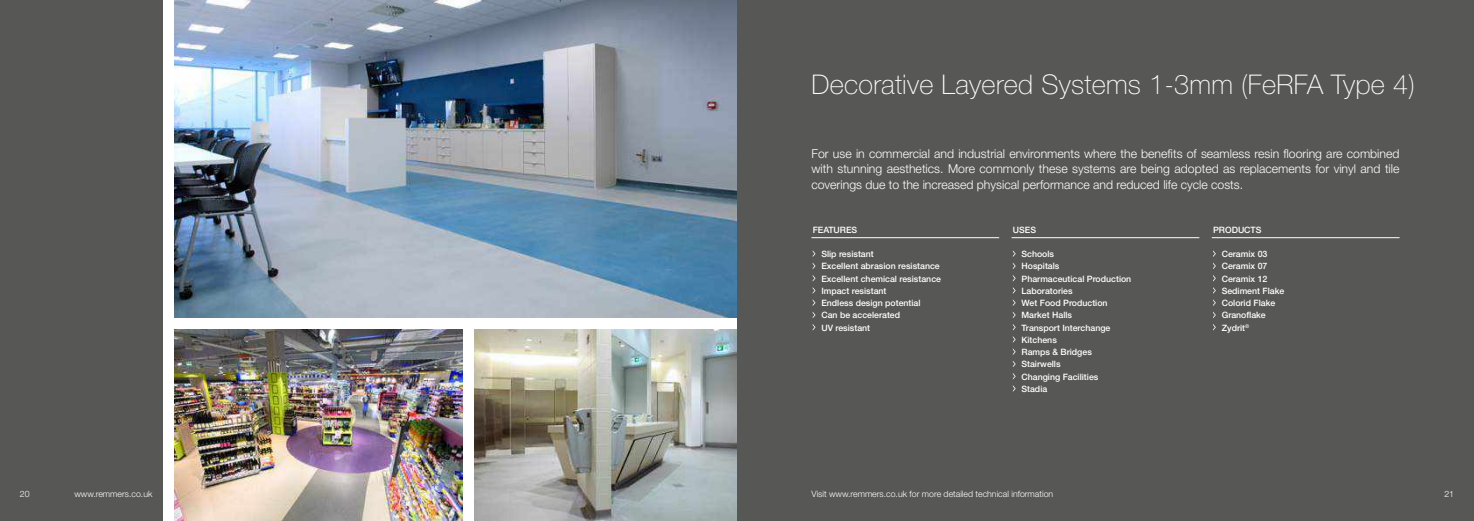
<style>
.page{position:relative;width:1474px;height:521px;background:#fff}
.page>*{position:absolute;margin:0;border:0;box-sizing:border-box;transform-origin:0 0}
.t1{font:100 27.12px "Helvetica Neue LT Pro";letter-spacing:.01em;color:#fff}
.t2{font:300 12.25px/15.8px "Helvetica Neue LT Pro";color:#fff;text-align:justify}
.t3{font:500 8.75px/12.2px "Helvetica Neue LT Pro";color:#fff}
.t4{font:300 8.75px "Helvetica Neue LT Pro";color:#fff}
</style>
<div class="page">
<div style="left:737px;top:0;width:736px;height:521px;background:#575756"></div>
<hr style="left:811px;top:237px;width:188px;height:1px;background:#fff">
<svg style="left:812px;top:250px;width:3px;height:7px"></svg>
<svg style="left:812px;top:275px;width:3px;height:6px"></svg>
<svg style="left:812px;top:287px;width:3px;height:19px"></svg>
<svg style="left:812px;top:324px;width:3px;height:6px"></svg>
<hr style="left:1011px;top:237px;width:188px;height:1px;background:#fff">
<svg style="left:1012px;top:250px;width:3px;height:7px"></svg>
<svg style="left:1012px;top:287px;width:3px;height:19px"></svg>
<svg style="left:1012px;top:336px;width:3px;height:19px"></svg>
<svg style="left:1012px;top:385px;width:3px;height:7px"></svg>
<hr style="left:1211px;top:237px;width:188px;height:1px;background:#fff">
<svg style="left:1213px;top:287px;width:2px;height:19px"></svg>
<div style="left:0;top:0;width:162px;height:521px;background:#575756"></div>
<img style="left:174px;top:0;width:563px;height:317px">
<img style="left:174px;top:330px;width:288px;height:191px">
<img style="left:475px;top:330px;width:262px;height:191px">
<h1 class="t1" style="left:811px;top:69px;width:605px">Decorative Layered Systems 1-3mm (FeRFA Type 4)</h1>
<p class="t2" style="left:811px;top:145px;width:589px">For use in commercial and industrial environments where the benefits of seamless resin flooring are combined with stunning aesthetics. More commonly these systems are being adopted as replacements for vinyl and tile coverings due to the increased physical performance and reduced life cycle costs.</p>
<p class="t3" style="left:812px;top:223px;width:46px">FEATURES</p>
<p class="t3" style="left:821px;top:248px;width:121px">Slip resistant<br>Excellent abrasion resistance<br>Excellent chemical resistance<br>Impact resistant<br>Endless design potential<br>Can be accelerated<br>UV resistant</p>
<p class="t3" style="left:1012px;top:223px;width:25px">USES</p>
<p class="t3" style="left:1021px;top:248px;width:111px">Schools<br>Hospitals<br>Pharmaceutical Production<br>Laboratories<br>Wet Food Production<br>Market Halls<br>Transport Interchange<br>Kitchens<br>Ramps &amp; Bridges<br>Stairwells<br>Changing Facilities<br>Stadia</p>
<p class="t3" style="left:1212px;top:223px;width:50px">PRODUCTS</p>
<p class="t3" style="left:1221px;top:248px;width:64px">Ceramix 03<br>Ceramix 07<br>Ceramix 12<br>Sediment Flake<br>Colorid Flake<br>Granoflake<br>Zydrit<sup>®</sup></p>
<p class="t4" style="left:20px;top:489px;width:11px">20</p>
<p class="t4" style="left:74px;top:489px;width:79px">www.remmers.co.uk</p>
<p class="t4" style="left:811px;top:489px;width:243px">Visit www.remmers.co.uk for more detailed technical information</p>
<p class="t4" style="left:1444px;top:489px;width:11px">21</p>
</div>
